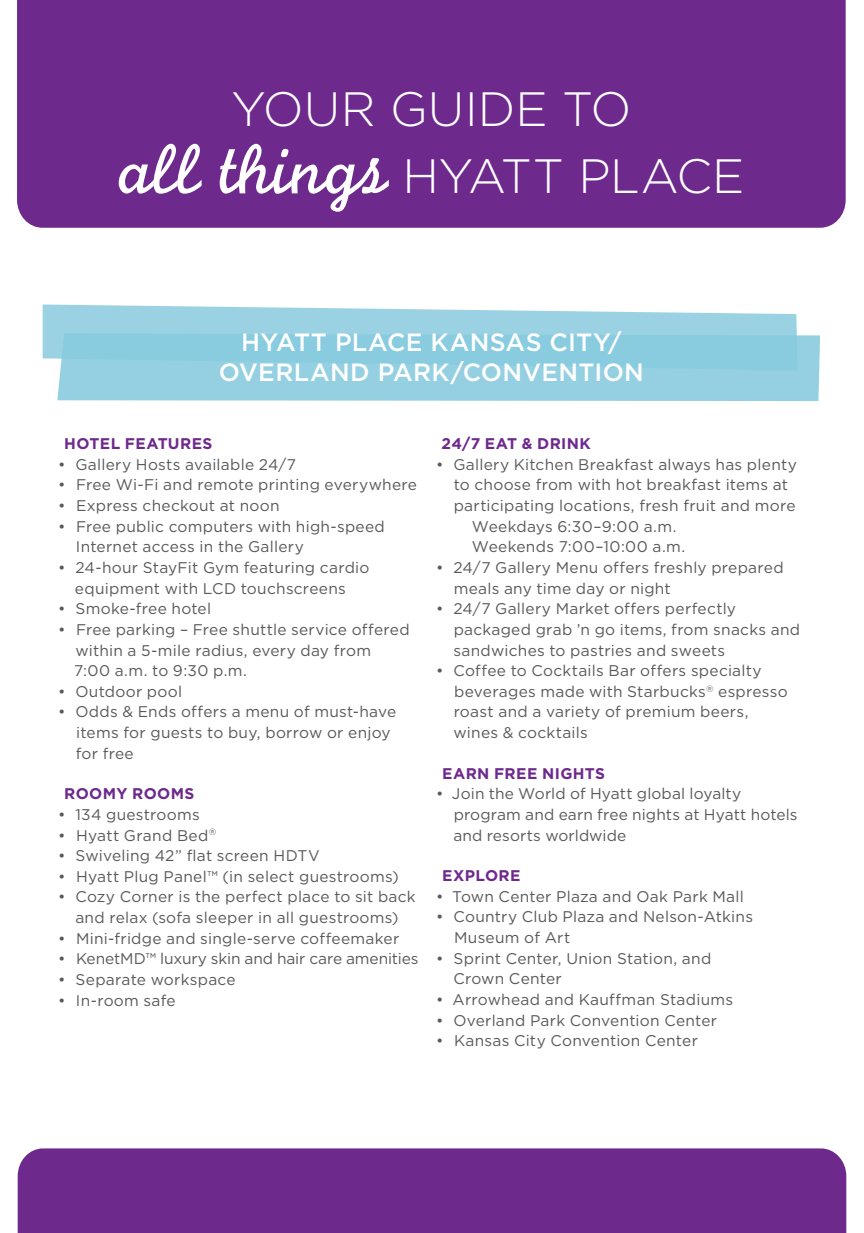
<style>
.page{position:relative;width:864px;height:1233px;background:#fff}
.page>*{position:absolute;margin:0;border:0;box-sizing:border-box;transform-origin:0 0}
.t1{font:300 48.2px/67px "Gotham";color:#fff;text-align:center}
.Property_Name_Inside{font:500 25px/30px "Gotham";letter-spacing:.01em;color:#fff;text-align:center}
.t2{font:15.4px/20.6px "Gotham";letter-spacing:.015em;color:#58595b}
.Subhead_1{font:700 15.4px "Gotham";letter-spacing:.025em;color:#6e298d}
.t3{font:15.4px "Gotham";letter-spacing:-.01em;color:#58595b}
.s1{font-family:"Monoline Script";font-weight:400;font-size:74px}
</style>
<div class="page">
<div style="left:18px;top:1148px;width:828px;height:85px;background:#6e298d"></div>
<div style="left:17px;top:0;width:829px;height:228px;background:#6e298d"></div>
<div style="left:57px;top:335px;width:763px;height:66px;background:#94d0e2"></div>
<svg style="left:43px;top:305px;width:755px;height:65px;background:#99d1e3"></svg>
<h1 class="t1" style="left:118px;top:75px;width:628px">YOUR GUIDE TO<br><span class="s1">all things</span> HYATT PLACE</h1>
<p class="Property_Name_Inside" style="left:219px;top:327px;width:427px">HYATT PLACE KANSAS CITY/<br>OVERLAND PARK/CONVENTION</p>
<p class="Subhead_1" style="left:64px;top:435px;width:150px">HOTEL FEATURES</p>
<p class="t2" style="left:58px;top:454px;width:239px">• Gallery Hosts available 24/7</p>
<p class="t2" style="left:58px;top:474px;width:360px">• Free Wi-Fi and remote printing everywhere</p>
<p class="t2" style="left:58px;top:495px;width:223px">• Express checkout at noon</p>
<p class="t2" style="left:76px;top:516px;width:310px;text-indent:-18px">• Free public computers with high-speed<br>Internet access in the Gallery</p>
<p class="t2" style="left:58px;top:557px;width:313px;text-align:center">• 24-hour StayFit Gym featuring cardio equipment with LCD touchscreens</p>
<p class="t2" style="left:58px;top:598px;width:154px">• Smoke-free hotel</p>
<p class="t2" style="left:74px;top:619px;width:337px;text-indent:-16px">• Free parking – Free shuttle service offered within a 5-mile radius, every day from<br>7:00 a.m. to 9:30 p.m.</p>
<p class="t2" style="left:58px;top:681px;width:125px">• Outdoor pool</p>
<p class="t2" style="left:76px;top:701px;width:322px;text-indent:-17px">• Odds &amp; Ends offers a menu of must-have items for guests to buy, borrow or enjoy for free</p>
<p class="Subhead_1" style="left:64px;top:785px;width:132px">ROOMY ROOMS</p>
<p class="t2" style="left:58px;top:804px;width:143px">• 134 guestrooms</p>
<p class="t2" style="left:58px;top:825px;width:160px">• Hyatt Grand Bed<sup>®</sup></p>
<p class="t2" style="left:58px;top:845px;width:263px">• Swiveling 42” flat screen HDTV</p>
<p class="t2" style="left:58px;top:866px;width:342px">• Hyatt Plug Panel™ (in select guestrooms)</p>
<p class="t2" style="left:58px;top:886px;width:359px;text-align:center">• Cozy Corner is the perfect place to sit back and relax (sofa sleeper in all guestrooms)</p>
<p class="t2" style="left:58px;top:928px;width:343px">• Mini-fridge and single-serve coffeemaker</p>
<p class="t3" style="left:58px;top:950px;width:362px">• KenetMD™ luxury skin and hair care amenities</p>
<p class="t2" style="left:58px;top:969px;width:179px">• Separate workspace</p>
<p class="t2" style="left:58px;top:990px;width:119px">• In-room safe</p>
<p class="Subhead_1" style="left:442px;top:435px;width:151px">24/7 EAT &amp; DRINK</p>
<p class="t2" style="left:436px;top:454px;width:362px">• Gallery Kitchen Breakfast always has plenty</p>
<p class="t2" style="left:454px;top:474px;width:336px">to choose from with hot breakfast items at</p>
<p class="t2" style="left:454px;top:495px;width:343px">participating locations, fresh fruit and more</p>
<p class="t2" style="left:472px;top:516px;width:206px">Weekdays 6:30–9:00 a.m.</p>
<p class="t2" style="left:472px;top:536px;width:215px">Weekends 7:00–10:00 a.m.</p>
<p class="t2" style="left:454px;top:557px;width:332px;text-indent:-17px">• 24/7 Gallery Menu offers freshly prepared meals any time day or night</p>
<p class="t2" style="left:453px;top:598px;width:348px;text-indent:-17px">• 24/7 Gallery Market offers perfectly packaged grab ’n go items, from snacks and sandwiches to pastries and sweets</p>
<p class="t2" style="left:453px;top:660px;width:336px;text-indent:-17px">• Coffee to Cocktails Bar offers specialty beverages made with Starbucks<sup>®</sup> espresso roast and a variety of premium beers, wines &amp; cocktails</p>
<p class="Subhead_1" style="left:442px;top:764px;width:164px">EARN FREE NIGHTS</p>
<p class="t2" style="left:453px;top:783px;width:346px;text-indent:-17px">• Join the World of Hyatt global loyalty program and earn free nights at Hyatt hotels and resorts worldwide</p>
<p class="Subhead_1" style="left:442px;top:867px;width:80px">EXPLORE</p>
<p class="t2" style="left:436px;top:886px;width:309px">• Town Center Plaza and Oak Park Mall</p>
<p class="t2" style="left:454px;top:906px;width:301px;text-indent:-18px">• Country Club Plaza and Nelson-Atkins<br>Museum of Art</p>
<p class="t2" style="left:453px;top:948px;width:260px;text-indent:-17px">• Sprint Center, Union Station, and<br>Crown Center</p>
<p class="t2" style="left:436px;top:989px;width:298px">• Arrowhead and Kauffman Stadiums</p>
<p class="t2" style="left:436px;top:1010px;width:282px">• Overland Park Convention Center</p>
<p class="t2" style="left:436px;top:1030px;width:263px">• Kansas City Convention Center</p>
</div>
